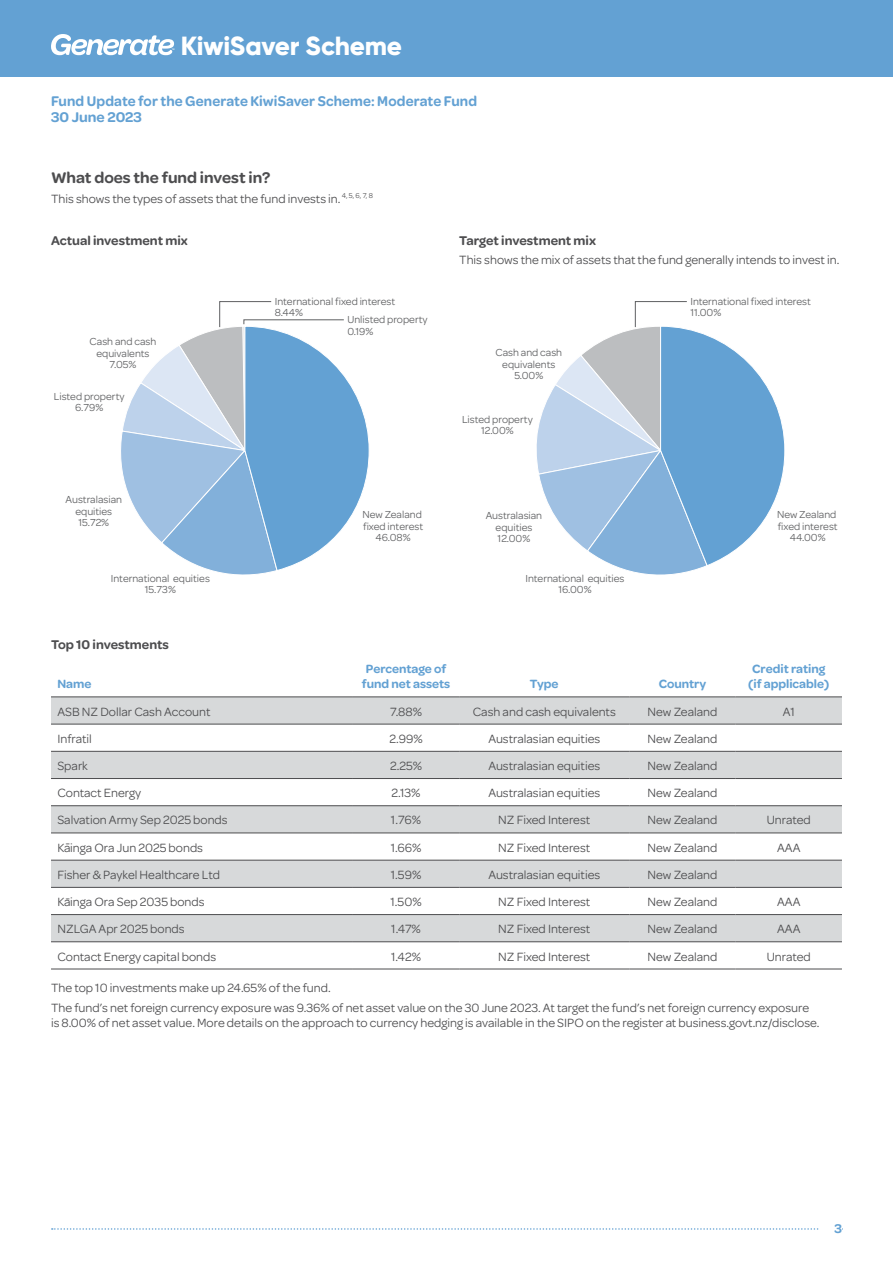
<style>
.page{position:relative;width:893px;height:1263px;background:#fff}
.page>*{position:absolute;margin:0;border:0;box-sizing:border-box;transform-origin:0 0}
.t1{font:800 26.25px "Gilroy";letter-spacing:-.01em;color:#fff}
.t2{font:600 16.5px "Omnes";color:#4d4d4f}
.t3{font:600 15px/16.5px "Omnes";letter-spacing:.01em;color:#63a1d3;scale:.96 1}
.t4{font:600 13.5px "Omnes";color:#4d4d4f}
.t5{font:600 13.5px "Omnes";color:#63a1d3}
.t6{font:12.75px/19.2px "Omnes";color:#4d4d4f}
.t7{font:600 12.75px/15px "Omnes";color:#63a1d3;text-align:center}
.t8{font:10.8px/11.6px "Omnes";color:#5f6062;text-align:center}
</style>
<div class="page">
<svg style="left:52px;top:1228px;width:767px;height:2px"></svg>
<div style="left:0;top:0;width:893px;height:76px;background:#63a1d3"></div>
<svg style="left:51px;top:34px;width:123px;height:21px"></svg>
<svg style="left:121px;top:301px;width:248px;height:274px"></svg>
<svg style="left:536px;top:301px;width:249px;height:274px"></svg>
<svg style="left:51px;top:698px;width:791px;height:243px;fill:#d7d9da"></svg>
<hr style="left:51px;top:697px;width:302px;height:1px;background:#4d4d4f">
<hr style="left:353px;top:697px;width:106px;height:1px;background:#4d4d4f">
<hr style="left:459px;top:697px;width:170px;height:1px;background:#4d4d4f">
<hr style="left:629px;top:697px;width:107px;height:1px;background:#4d4d4f">
<hr style="left:736px;top:697px;width:106px;height:1px;background:#4d4d4f">
<hr style="left:51px;top:724px;width:302px;height:1px;background:#4d4d4f">
<hr style="left:353px;top:724px;width:106px;height:1px;background:#4d4d4f">
<hr style="left:459px;top:724px;width:170px;height:1px;background:#4d4d4f">
<hr style="left:629px;top:724px;width:107px;height:1px;background:#4d4d4f">
<hr style="left:736px;top:724px;width:106px;height:1px;background:#4d4d4f">
<hr style="left:51px;top:751px;width:302px;height:1px;background:#4d4d4f">
<hr style="left:353px;top:751px;width:106px;height:1px;background:#4d4d4f">
<hr style="left:459px;top:751px;width:170px;height:1px;background:#4d4d4f">
<hr style="left:629px;top:751px;width:107px;height:1px;background:#4d4d4f">
<hr style="left:736px;top:751px;width:106px;height:1px;background:#4d4d4f">
<hr style="left:51px;top:778px;width:302px;height:1px;background:#4d4d4f">
<hr style="left:353px;top:778px;width:106px;height:1px;background:#4d4d4f">
<hr style="left:459px;top:778px;width:170px;height:1px;background:#4d4d4f">
<hr style="left:629px;top:778px;width:107px;height:1px;background:#4d4d4f">
<hr style="left:736px;top:778px;width:106px;height:1px;background:#4d4d4f">
<hr style="left:51px;top:805px;width:302px;height:1px;background:#4d4d4f">
<hr style="left:353px;top:805px;width:106px;height:1px;background:#4d4d4f">
<hr style="left:459px;top:805px;width:170px;height:1px;background:#4d4d4f">
<hr style="left:629px;top:805px;width:107px;height:1px;background:#4d4d4f">
<hr style="left:736px;top:805px;width:106px;height:1px;background:#4d4d4f">
<hr style="left:51px;top:833px;width:302px;height:1px;background:#4d4d4f">
<hr style="left:353px;top:833px;width:106px;height:1px;background:#4d4d4f">
<hr style="left:459px;top:833px;width:170px;height:1px;background:#4d4d4f">
<hr style="left:629px;top:833px;width:107px;height:1px;background:#4d4d4f">
<hr style="left:736px;top:833px;width:106px;height:1px;background:#4d4d4f">
<hr style="left:51px;top:860px;width:302px;height:1px;background:#4d4d4f">
<hr style="left:353px;top:860px;width:106px;height:1px;background:#4d4d4f">
<hr style="left:459px;top:860px;width:170px;height:1px;background:#4d4d4f">
<hr style="left:629px;top:860px;width:107px;height:1px;background:#4d4d4f">
<hr style="left:736px;top:860px;width:106px;height:1px;background:#4d4d4f">
<hr style="left:51px;top:887px;width:302px;height:1px;background:#4d4d4f">
<hr style="left:353px;top:887px;width:106px;height:1px;background:#4d4d4f">
<hr style="left:459px;top:887px;width:170px;height:1px;background:#4d4d4f">
<hr style="left:629px;top:887px;width:107px;height:1px;background:#4d4d4f">
<hr style="left:736px;top:887px;width:106px;height:1px;background:#4d4d4f">
<hr style="left:51px;top:914px;width:302px;height:1px;background:#4d4d4f">
<hr style="left:353px;top:914px;width:106px;height:1px;background:#4d4d4f">
<hr style="left:459px;top:914px;width:170px;height:1px;background:#4d4d4f">
<hr style="left:629px;top:914px;width:107px;height:1px;background:#4d4d4f">
<hr style="left:736px;top:914px;width:106px;height:1px;background:#4d4d4f">
<hr style="left:51px;top:941px;width:302px;height:1px;background:#4d4d4f">
<hr style="left:353px;top:941px;width:106px;height:1px;background:#4d4d4f">
<hr style="left:459px;top:941px;width:170px;height:1px;background:#4d4d4f">
<hr style="left:629px;top:941px;width:107px;height:1px;background:#4d4d4f">
<hr style="left:736px;top:941px;width:106px;height:1px;background:#4d4d4f">
<hr style="left:51px;top:969px;width:302px;height:1px;background:#4d4d4f">
<hr style="left:353px;top:969px;width:106px;height:1px;background:#4d4d4f">
<hr style="left:459px;top:969px;width:170px;height:1px;background:#4d4d4f">
<hr style="left:629px;top:969px;width:107px;height:1px;background:#4d4d4f">
<hr style="left:736px;top:969px;width:106px;height:1px;background:#4d4d4f">
<h1 class="t1" style="left:181px;top:29px;width:223px">KiwiSaver Scheme</h1>
<p class="t3" style="left:51px;top:92px;width:445px">Fund Update for the Generate KiwiSaver Scheme: Moderate Fund<br>30 June 2023</p>
<p class="t2" style="left:51px;top:168px;width:221px">What does the fund invest in?</p>
<p class="t6" style="left:51px;top:189px;width:323px">This shows the types of assets that the fund invests in. <sup>4,</sup> <sup>5,</sup> <sup>6,</sup> <sup>7,</sup> <sup>8</sup></p>
<p class="t4" style="left:51px;top:232px;width:138px">Actual investment mix</p>
<p class="t4" style="left:459px;top:232px;width:138px">Target investment mix</p>
<p class="t6" style="left:459px;top:250px;width:382px">This shows the mix of assets that the fund generally intends to invest in.</p>
<p class="t8" style="left:90px;top:336px;width:68px">Cash and cash equivalents<br>7.05%</p>
<p class="t8" style="left:54px;top:390px;width:72px">Listed property<br>6.79%</p>
<p class="t8" style="left:66px;top:494px;width:58px">Australasian equities<br>15.72%</p>
<p class="t8" style="left:111px;top:573px;width:101px">International equities<br>15.73%</p>
<p class="t4" style="left:51px;top:636px;width:119px">Top 10 investments</p>
<p class="t7" style="left:57px;top:677px;width:36px">Name</p>
<p class="t8" style="left:275px;top:296px;width:122px;text-align:left">International fixed interest<br>8.44%</p>
<p class="t8" style="left:347px;top:314px;width:82px;text-align:left">Unlisted property<br>0.19%</p>
<p class="t8" style="left:495px;top:347px;width:68px">Cash and cash equivalents<br>5.00%</p>
<p class="t8" style="left:462px;top:413px;width:72px">Listed property<br>12.00%</p>
<p class="t8" style="left:690px;top:296px;width:122px;text-align:left">International fixed interest<br>11.00%</p>
<p class="t8" style="left:362px;top:509px;width:62px">New Zealand fixed interest<br>46.08%</p>
<p class="t7" style="left:362px;top:662px;width:90px">Percentage of fund net assets</p>
<p class="t8" style="left:486px;top:510px;width:58px">Australasian equities<br>12.00%</p>
<p class="t8" style="left:525px;top:572px;width:101px">International equities<br>16.00%</p>
<p class="t7" style="left:530px;top:677px;width:30px">Type</p>
<p class="t7" style="left:659px;top:677px;width:49px">Country</p>
<p class="t8" style="left:777px;top:509px;width:62px">New Zealand fixed interest<br>44.00%</p>
<p class="t7" style="left:748px;top:662px;width:82px">Credit rating (if applicable)</p>
<p class="t6" style="left:57px;top:702px;width:155px">ASB NZ Dollar Cash Account</p>
<p class="t6" style="left:390px;top:702px;width:33px">7.88%</p>
<p class="t6" style="left:473px;top:702px;width:145px">Cash and cash equivalents</p>
<p class="t6" style="left:648px;top:702px;width:71px">New Zealand</p>
<p class="t6" style="left:783px;top:702px;width:14px">A1</p>
<p class="t6" style="left:57px;top:729px;width:36px">Infratil</p>
<p class="t6" style="left:389px;top:729px;width:35px">2.99%</p>
<p class="t6" style="left:488px;top:729px;width:113px">Australasian equities</p>
<p class="t6" style="left:648px;top:729px;width:71px">New Zealand</p>
<p class="t6" style="left:57px;top:756px;width:32px">Spark</p>
<p class="t6" style="left:390px;top:756px;width:33px">2.25%</p>
<p class="t6" style="left:488px;top:756px;width:113px">Australasian equities</p>
<p class="t6" style="left:648px;top:756px;width:71px">New Zealand</p>
<p class="t6" style="left:57px;top:783px;width:85px">Contact Energy</p>
<p class="t6" style="left:392px;top:783px;width:31px">2.13%</p>
<p class="t6" style="left:488px;top:783px;width:113px">Australasian equities</p>
<p class="t6" style="left:648px;top:783px;width:71px">New Zealand</p>
<p class="t6" style="left:57px;top:811px;width:172px">Salvation Army Sep 2025 bonds</p>
<p class="t6" style="left:391px;top:811px;width:32px">1.76%</p>
<p class="t6" style="left:498px;top:811px;width:93px">NZ Fixed Interest</p>
<p class="t6" style="left:648px;top:811px;width:71px">New Zealand</p>
<p class="t6" style="left:767px;top:811px;width:46px">Unrated</p>
<p class="t6" style="left:57px;top:838px;width:147px">Ka-inga Ora Jun 2025 bonds</p>
<p class="t6" style="left:391px;top:838px;width:32px">1.66%</p>
<p class="t6" style="left:498px;top:838px;width:93px">NZ Fixed Interest</p>
<p class="t6" style="left:648px;top:838px;width:71px">New Zealand</p>
<p class="t6" style="left:777px;top:838px;width:25px">AAA</p>
<p class="t6" style="left:57px;top:865px;width:164px">Fisher &amp; Paykel Healthcare Ltd</p>
<p class="t6" style="left:391px;top:865px;width:32px">1.59%</p>
<p class="t6" style="left:488px;top:865px;width:113px">Australasian equities</p>
<p class="t6" style="left:648px;top:865px;width:71px">New Zealand</p>
<p class="t6" style="left:57px;top:892px;width:149px">Ka-inga Ora Sep 2035 bonds</p>
<p class="t6" style="left:390px;top:892px;width:33px">1.50%</p>
<p class="t6" style="left:498px;top:892px;width:93px">NZ Fixed Interest</p>
<p class="t6" style="left:648px;top:892px;width:71px">New Zealand</p>
<p class="t6" style="left:777px;top:892px;width:25px">AAA</p>
<p class="t6" style="left:57px;top:919px;width:129px">NZLGA Apr 2025 bonds</p>
<p class="t6" style="left:391px;top:919px;width:31px">1.47%</p>
<p class="t6" style="left:498px;top:919px;width:93px">NZ Fixed Interest</p>
<p class="t6" style="left:648px;top:919px;width:71px">New Zealand</p>
<p class="t6" style="left:777px;top:919px;width:25px">AAA</p>
<p class="t6" style="left:57px;top:947px;width:160px">Contact Energy capital bonds</p>
<p class="t6" style="left:391px;top:947px;width:31px">1.42%</p>
<p class="t6" style="left:498px;top:947px;width:93px">NZ Fixed Interest</p>
<p class="t6" style="left:648px;top:947px;width:71px">New Zealand</p>
<p class="t6" style="left:767px;top:947px;width:46px">Unrated</p>
<p class="t6" style="left:51px;top:979px;width:759px">The top 10 investments make up 24.65% of the fund.<br>The fund’s net foreign currency exposure was 9.36% of net asset value on the 30 June 2023. At target the fund’s net foreign currency exposure</p>
<p class="t6" style="left:51px;top:1013px;width:770px">is 8.00% of net asset value. More details on the approach to currency hedging is available in the SIPO on the register at business.govt.nz/disclose.</p>
<p class="t5" style="left:834px;top:1221px;width:9px">3</p>
</div>
